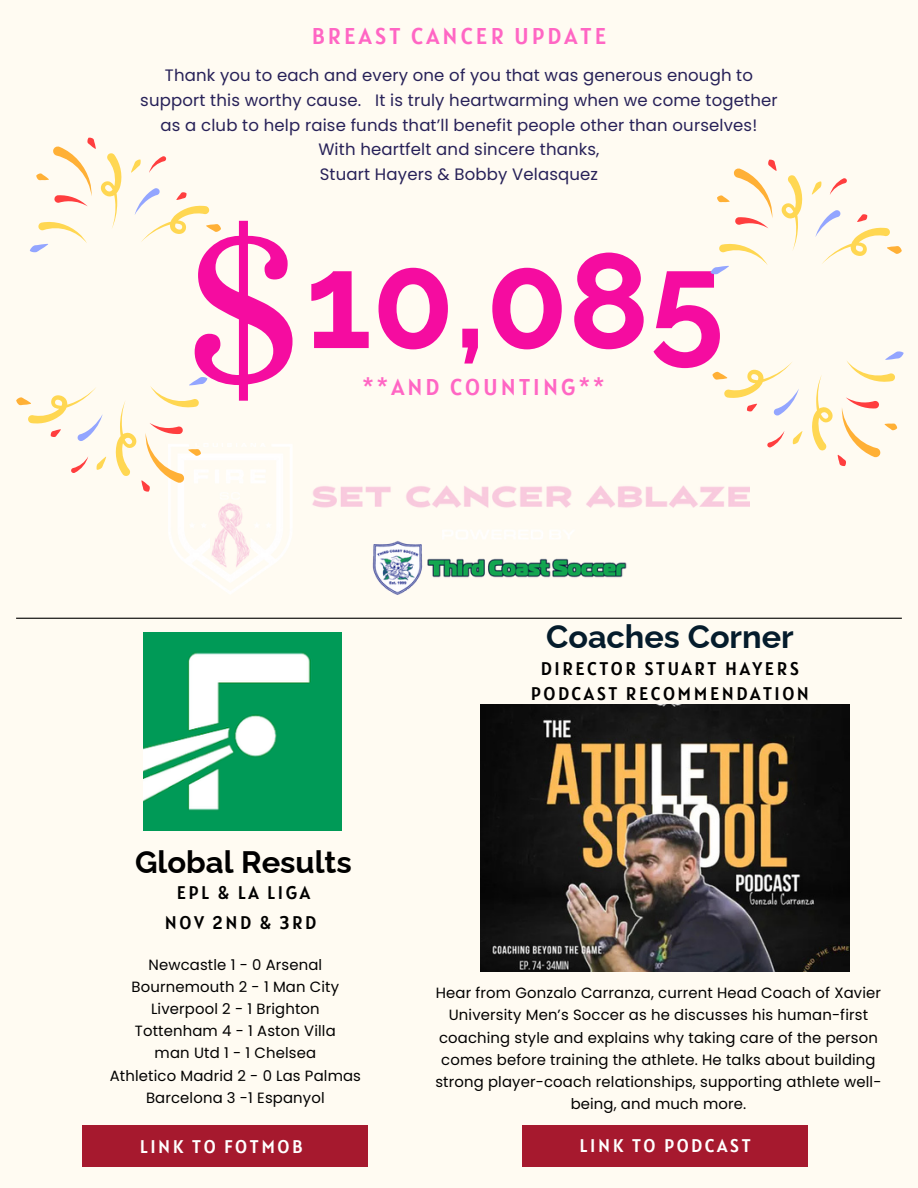
<style>
.page{position:relative;width:918px;height:1188px;background:#fffbf2}
.page>*{position:absolute;margin:0;border:0;box-sizing:border-box;transform-origin:0 0}
.t1{font:700 134.55px "Raleway";color:#f50ca0}
.t2{font:700 32.4px "Raleway";color:#051c2c}
.t3{font:700 31.05px "Raleway";color:#000}
.t4{font:22.8px "Alatsi";letter-spacing:.14em;color:#ff66c4}
.t5{font:18.3px/25.3px "Alatsi";letter-spacing:.14em;color:#000;text-align:center}
.t6{font:18.3px "Alatsi";letter-spacing:.14em;color:#fff}
.t7{font:16.5px/24.8px "Poppins";letter-spacing:.01em;color:#272158;text-align:center}
.t8{font:14.85px/22.2px "Poppins";letter-spacing:.01em;color:#000;text-align:center}
</style>
<div class="page">
<hr style="left:16px;top:618px;width:886px;height:1px;background:#000">
<div style="left:82px;top:1126px;width:286px;height:41px;background:#a6192e"></div>
<div style="left:522px;top:1126px;width:286px;height:41px;background:#a6192e"></div>
<img style="left:481px;top:705px;width:369px;height:266px">
<img style="left:143px;top:632px;width:198px;height:198px">
<img style="left:168px;top:485px;width:582px;height:110px">
<svg style="left:711px;top:160px;width:191px;height:114px"></svg>
<svg style="left:712px;top:351px;width:192px;height:115px"></svg>
<svg style="left:16px;top:138px;width:277px;height:354px"></svg>
<p class="t4" style="left:312px;top:21px;width:296px">BREAST CANCER UPDATE</p>
<p class="t7" style="left:140px;top:63px;width:639px">Thank you to each and every one of you that was generous enough to support this worthy cause. It is truly heartwarming when we come together as a club to help raise funds that’ll benefit people other than ourselves!<br>With heartfelt and sincere thanks,<br>Stuart Hayers &amp; Bobby Velasquez</p>
<p class="t1" style="left:305px;top:222px;width:420px">10,085</p>
<h4 class="t4" style="left:362px;top:372px;width:244px">**AND COUNTING**</h4>
<p class="t2" style="left:546px;top:618px;width:249px">Coaches Corner</p>
<h3 class="t3" style="left:135px;top:844px;width:218px">Global Results</h3>
<p class="t5" style="left:177px;top:880px;width:135px">EPL &amp; LA LIGA</p>
<p class="t5" style="left:165px;top:910px;width:153px">NOV 2ND &amp; 3RD</p>
<p class="t8" style="left:148px;top:953px;width:175px">Newcastle 1 - 0 Arsenal</p>
<p class="t8" style="left:132px;top:975px;width:209px">Bournemouth 2 - 1 Man City</p>
<h2 class="t8" style="left:151px;top:998px;width:170px">Liverpool 2 - 1 Brighton</h2>
<h4 class="t8" style="left:135px;top:1020px;width:202px">Tottenham 4 - 1 Aston Villa</h4>
<h4 class="t8" style="left:155px;top:1042px;width:163px">man Utd 1 - 1 Chelsea</h4>
<p class="t8" style="left:110px;top:1064px;width:253px">Athletico Madrid 2 - 0 Las Palmas</p>
<p class="t8" style="left:146px;top:1087px;width:180px">Barcelona 3 -1 Espanyol</p>
<p class="t5" style="left:531px;top:656px;width:280px">DIRECTOR STUART HAYERS<br>PODCAST RECOMMENDATION</p>
<p class="t8" style="left:435px;top:982px;width:448px">Hear from Gonzalo Carranza, current Head Coach of Xavier University Men’s Soccer as he discusses his human-first coaching style and explains why taking care of the person comes before training the athlete. He talks about building strong player-coach relationships, supporting athlete well&shy;being, and much more.</p>
<h1 class="t6" style="left:140px;top:1134px;width:164px">LINK TO FOTMOB</h1>
<p class="t6" style="left:580px;top:1134px;width:173px">LINK TO PODCAST</p>
</div>
